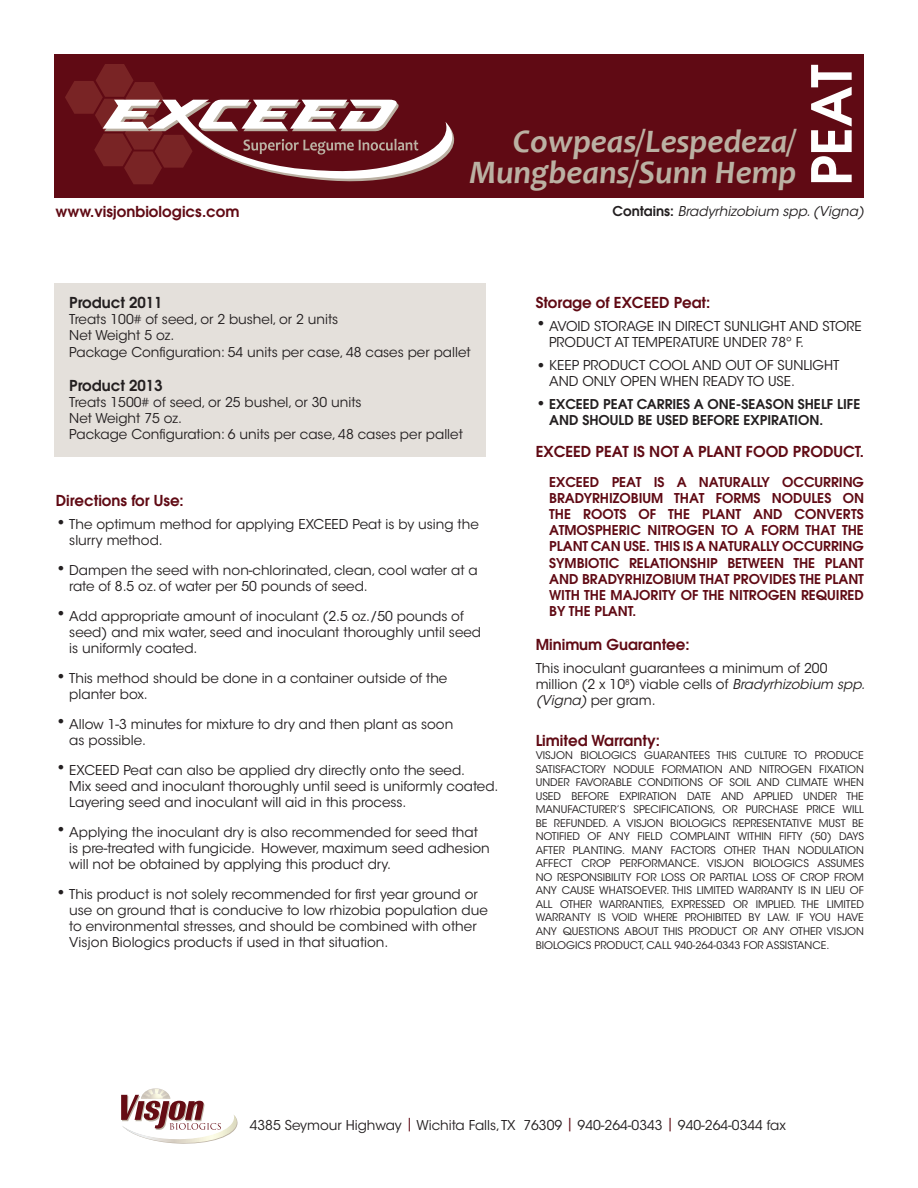
<style>
.page{position:relative;width:918px;height:1188px;background:#fff}
.page>*{position:absolute;margin:0;border:0;box-sizing:border-box;transform-origin:0 0}
.t1{font:italic 700 33px/31.5px "Candara";color:#bbb1a3;text-align:right}
.t2{font:600 15px "Avant Garde";color:#600a14}
.t3{font:600 15px "Avant Garde";color:#231f20}
.t4{font:13.5px/16.2px "ITC Avant Garde Std";color:#231f20}
.t5{font:600 13.5px/16.2px "Avant Garde";color:#600a14;text-align:justify}
.t6{font:600 13.5px/16.2px "Avant Garde";color:#231f20}
.t7{font:italic 13.5px "ITC Avant Garde Std";color:#231f20}
.t8{font:10.5px/13.5px "ITC Avant Garde Std";color:#231f20;text-align:justify}
.s1{font-family:"Avant Garde";font-weight:600;font-style:normal}
.s2{font-size:21px}
.s3{font-family:"ITC Avant Garde Std";font-weight:400;font-size:21px}
.s4{font-style:italic}
.s5{color:#600a14}
</style>
<div class="page">
<div style="left:54px;top:284px;width:432px;height:173px;background:#e4e0db"></div>
<div style="left:54px;top:54px;width:810px;height:143px;background:#600a14"></div>
<svg style="left:65px;top:64px;width:389px;height:120px"></svg>
<svg style="left:811px;top:65px;width:41px;height:117px"></svg>
<svg style="left:121px;top:1088px;width:117px;height:56px"></svg>
<p class="t2" style="left:56px;top:202px;width:186px">www.visjonbiologics.com</p>
<h1 class="t1" style="left:469px;top:125px;width:329px">Cowpeas/Lespedeza/<br>Mungbeans/Sunn Hemp</h1>
<p class="t7" style="left:613px;top:203px;width:256px"><span class="s1">C o n ta i n s :</span> Bradyrhizobium spp.(Vigna)</p>
<p class="t3" style="left:69px;top:293px;width:95px">Product 2011</p>
<p class="t4" style="left:69px;top:311px;width:403px">Treats 100# of seed, or 2 bushel, or 2 units<br>Net Weight 5 oz.<br>Package Configuration: 54 units per case, 48 cases per pallet</p>
<p class="t3" style="left:69px;top:375px;width:95px">Product 2013</p>
<p class="t4" style="left:69px;top:394px;width:395px">Treats 1500# of seed, or 25 bushel, or 30 units<br>Net Weight 75 oz.<br>Package Configuration: 6 units per case, 48 cases per pallet</p>
<p class="t2" style="left:56px;top:491px;width:130px">Directions for Use:</p>
<p class="t4" style="left:69px;top:516px;width:411px;text-indent:-13px"><span class="s2">•</span> The optimum method for applying EXCEED Peat is by using the slurry method.</p>
<p class="t4" style="left:69px;top:562px;width:410px;text-indent:-13px"><span class="s2">•</span> Dampen the seed with non-chlorinated, clean, cool water at a rate of 8.5 oz. of water per 50 pounds of seed.</p>
<p class="t4" style="left:69px;top:608px;width:413px;text-indent:-13px"><span class="s2">•</span> Add appropriate amount of inoculant (2.5 oz./50 pounds of seed) and mix water, seed and inoculant thoroughly until seed is uniformly coated.</p>
<p class="t4" style="left:69px;top:670px;width:380px;text-indent:-13px"><span class="s2">•</span> This method should be done in a container outside of the planter box.</p>
<p class="t4" style="left:69px;top:716px;width:385px;text-indent:-13px"><span class="s2">•</span> Allow 1-3 minutes for mixture to dry and then plant as soon as possible.</p>
<p class="t4" style="left:69px;top:762px;width:431px;text-indent:-13px"><span class="s2">•</span> EXCEED Peat can also be applied dry directly onto the seed.<br>Mix seed and inoculant thoroughly until seed is uniformly coated.<br>Layering seed and inoculant will aid in this process.</p>
<p class="t4" style="left:69px;top:824px;width:422px;text-indent:-13px"><span class="s2">•</span> Applying the inoculant dry is also recommended for seed that is pre-treated with fungicide. However, maximum seed adhesion will not be obtained by applying this product dry.</p>
<p class="t4" style="left:69px;top:886px;width:420px;text-indent:-13px"><span class="s2">•</span> This product is not solely recommended for first year ground or use on ground that is conducive to low rhizobia population due to environmental stresses, and should be combined with other Visjon Biologics products if used in that situation.</p>
<p class="t2" style="left:536px;top:293px;width:176px">Storage of EXCEED Peat:</p>
<p class="t4" style="left:549px;top:318px;width:314px;text-indent:-13px"><span class="s2">•</span> AVOID STORAGE IN DIRECT SUNLIGHT AND STORE<br>PRODUCT AT TEMPERATURE UNDER 78º F.</p>
<p class="t4" style="left:549px;top:357px;width:292px;text-indent:-13px"><span class="s2">•</span> KEEP PRODUCT COOL AND OUT OF SUNLIGHT<br>AND ONLY OPEN WHEN READY TO USE.</p>
<p class="t6" style="left:549px;top:396px;width:313px;text-indent:-13px"><span class="s3">•</span> EXCEED PEAT CARRIES A ONE-SEASON SHELF LIFE<br>AND SHOULD BE USED BEFORE EXPIRATION.</p>
<p class="t2" style="left:536px;top:442px;width:330px">EXCEED PEAT IS NOT A PLANT FOOD PRODUCT.</p>
<p class="t5" style="left:549px;top:473px;width:316px">EXCEED PEAT IS A NATURALLY OCCURRING BRADYRHIZOBIUM THAT FORMS NODULES ON THE ROOTS OF THE PLANT AND CONVERTS ATMOSPHERIC NITROGEN TO A FORM THAT THE PLANT CAN USE. THIS IS A NATURALLY OCCURRING SYMBIOTIC RELATIONSHIP BETWEEN THE PLANT AND BRADYRHIZOBIUM THAT PROVIDES THE PLANT WITH THE MAJORITY OF THE NITROGEN REQUIRED BY THE PLANT.</p>
<p class="t2" style="left:536px;top:635px;width:155px">Minimum Guarantee:</p>
<p class="t4" style="left:536px;top:660px;width:334px">This inoculant guarantees a minimum of 200 million (2 x 10<sup>8</sup>) viable cells of <span class="s4">Bradyrhizobium spp. (Vigna)</span>per gram.</p>
<p class="t2" style="left:536px;top:730px;width:126px">Limited Warranty:</p>
<p class="t8" style="left:536px;top:749px;width:330px">VISJON BIOLOGICS GUARANTEES THIS CULTURE TO PRODUCE SATISFACTORY NODULE FORMATION AND NITROGEN FIXATION UNDER FAVORABLE CONDITIONS OF SOIL AND CLIMATE WHEN USED BEFORE EXPIRATION DATE AND APPLIED UNDER THE MANUFACTURER’S SPECIFICATIONS, OR PURCHASE PRICE WILL BE REFUNDED. A VISJON BIOLOGICS REPRESENTATIVE MUST BE NOTIFIED OF ANY FIELD COMPLAINT WITHIN FIFTY (50) DAYS AFTER PLANTING. MANY FACTORS OTHER THAN NODULATION AFFECT CROP PERFORMANCE. VISJON BIOLOGICS ASSUMES NO RESPONSIBILITY FOR LOSS OR PARTIAL LOSS OF CROP FROM ANY CAUSE WHATSOEVER. THIS LIMITED WARRANTY IS IN LIEU OF ALL OTHER WARRANTIES, EXPRESSED OR IMPLIED. THE LIMITED WARRANTY IS VOID WHERE PROHIBITED BY LAW. IF YOU HAVE ANY QUESTIONS ABOUT THIS PRODUCT OR ANY OTHER VISJON BIOLOGICS PRODUCT, CALL 940-264-0343 FOR ASSISTANCE.</p>
<p class="t4" style="left:250px;top:1117px;width:538px">4385 Seymour Highway <span class="s5">|</span> Wichita Falls, TX 76309 <span class="s5">|</span> 940-264-0343 <span class="s5">|</span> 940-264-0344 fax</p>
</div>
